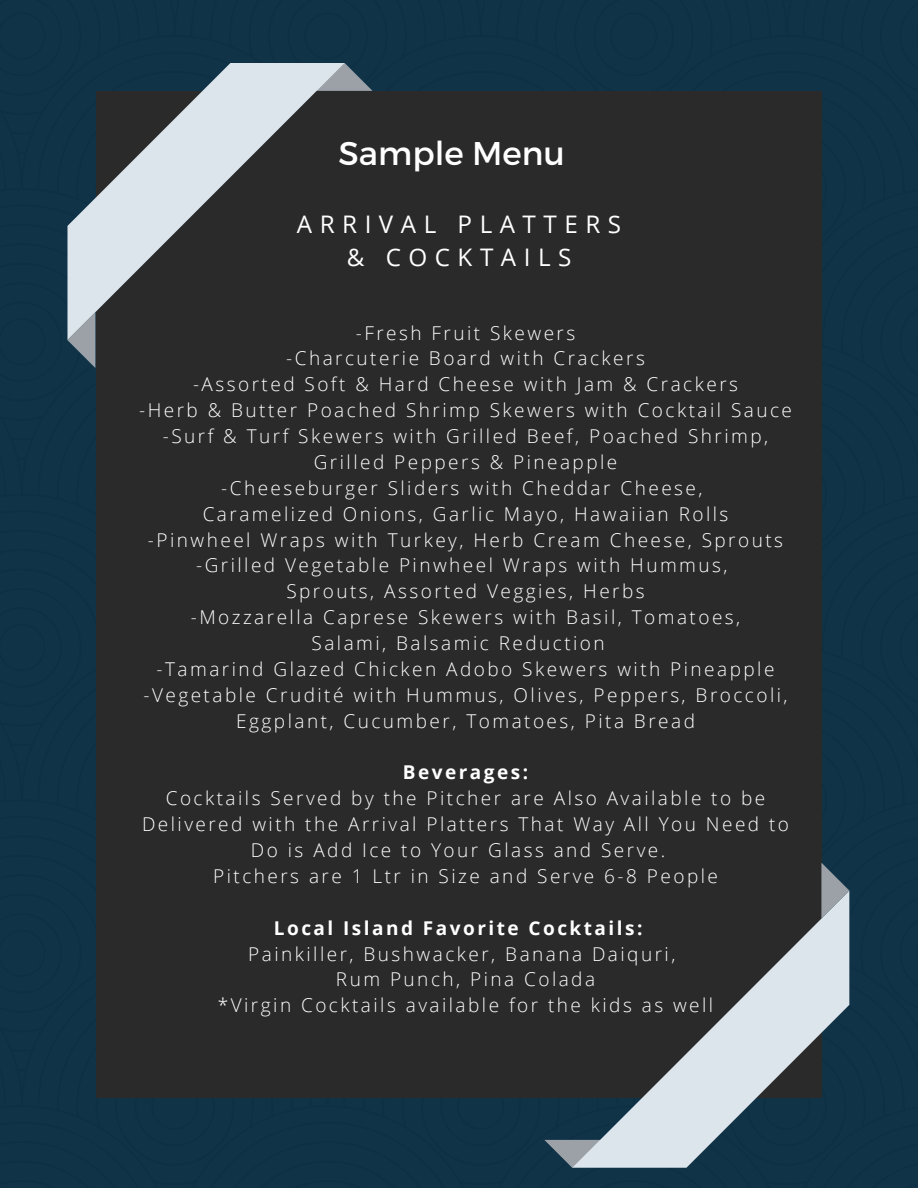
<style>
.page{position:relative;width:918px;height:1188px;background:#113348}
.page>*{position:absolute;margin:0;border:0;box-sizing:border-box;transform-origin:0 0}
.t1{font:32.85px "Montserrat";color:#fff}
.t2{font:24.15px "Open Sans";letter-spacing:.31em;color:#fff}
.t3{font:300 19.05px/25.8px "Open Sans";letter-spacing:.13em;color:#fff;text-align:center}
.t4{font:700 19.05px "Open Sans";letter-spacing:.13em;color:#fff}
</style>
<div class="page">
<div style="left:97px;top:91px;width:724px;height:1007px;background:#2a2a2a"></div>
<svg style="left:68px;top:63px;width:304px;height:305px"></svg>
<svg style="left:544px;top:863px;width:305px;height:305px"></svg>
<p class="t1" style="left:339px;top:132px;width:228px">Sample Menu</p>
<p class="t2" style="left:297px;top:207px;width:326px">ARRIVAL PLATTERS</p>
<p class="t2" style="left:347px;top:241px;width:226px">&amp; COCKTAILS</p>
<p class="t3" style="left:356px;top:319px;width:221px">-Fresh Fruit Skewers</p>
<p class="t3" style="left:286px;top:345px;width:360px">-Charcuterie Board with Crackers</p>
<p class="t3" style="left:193px;top:371px;width:547px">-Assorted Soft &amp; Hard Cheese with Jam &amp; Crackers</p>
<p class="t3" style="left:139px;top:397px;width:654px">-Herb &amp; Butter Poached Shrimp Skewers with Cocktail Sauce</p>
<p class="t3" style="left:163px;top:423px;width:607px">-Surf &amp; Turf Skewers with Grilled Beef, Poached Shrimp,<br>Grilled Peppers &amp; Pineapple</p>
<p class="t3" style="left:221px;top:474px;width:483px">-Cheeseburger Sliders with Cheddar Cheese,</p>
<p class="t3" style="left:203px;top:500px;width:527px">Caramelized Onions, Garlic Mayo, Hawaiian Rolls</p>
<p class="t3" style="left:148px;top:526px;width:637px">-Pinwheel Wraps with Turkey, Herb Cream Cheese, Sprouts</p>
<p class="t3" style="left:196px;top:552px;width:533px">-Grilled Vegetable Pinwheel Wraps with Hummus,</p>
<p class="t3" style="left:286px;top:578px;width:360px">Sprouts, Assorted Veggies, Herbs</p>
<p class="t3" style="left:191px;top:604px;width:551px">-Mozzarella Caprese Skewers with Basil, Tomatoes,</p>
<p class="t3" style="left:312px;top:630px;width:295px">Salami, Balsamic Reduction</p>
<p class="t3" style="left:157px;top:656px;width:619px">-Tamarind Glazed Chicken Adobo Skewers with Pineapple</p>
<p class="t3" style="left:143px;top:681px;width:646px">-Vegetable Crudité with Hummus, Olives, Peppers, Broccoli,<br>Eggplant, Cucumber, Tomatoes, Pita Bread</p>
<p class="t4" style="left:403px;top:759px;width:127px">Beverages:</p>
<p class="t3" style="left:166px;top:785px;width:601px">Cocktails Served by the Pitcher are Also Available to be</p>
<p class="t3" style="left:142px;top:811px;width:649px">Delivered with the Arrival Platters That Way All You Need to</p>
<p class="t3" style="left:251px;top:837px;width:416px">Do is Add Ice to Your Glass and Serve.</p>
<p class="t3" style="left:213px;top:863px;width:506px">Pitchers are 1 Ltr in Size and Serve 6-8 People</p>
<p class="t4" style="left:274px;top:914px;width:370px">Local Island Favorite Cocktails:</p>
<p class="t3" style="left:248px;top:940px;width:429px">Painkiller, Bushwacker, Banana Daiquri,</p>
<p class="t3" style="left:336px;top:966px;width:261px">Rum Punch, Pina Colada</p>
<p class="t3" style="left:218px;top:992px;width:497px">*Virgin Cocktails available for the kids as well</p>
</div>
